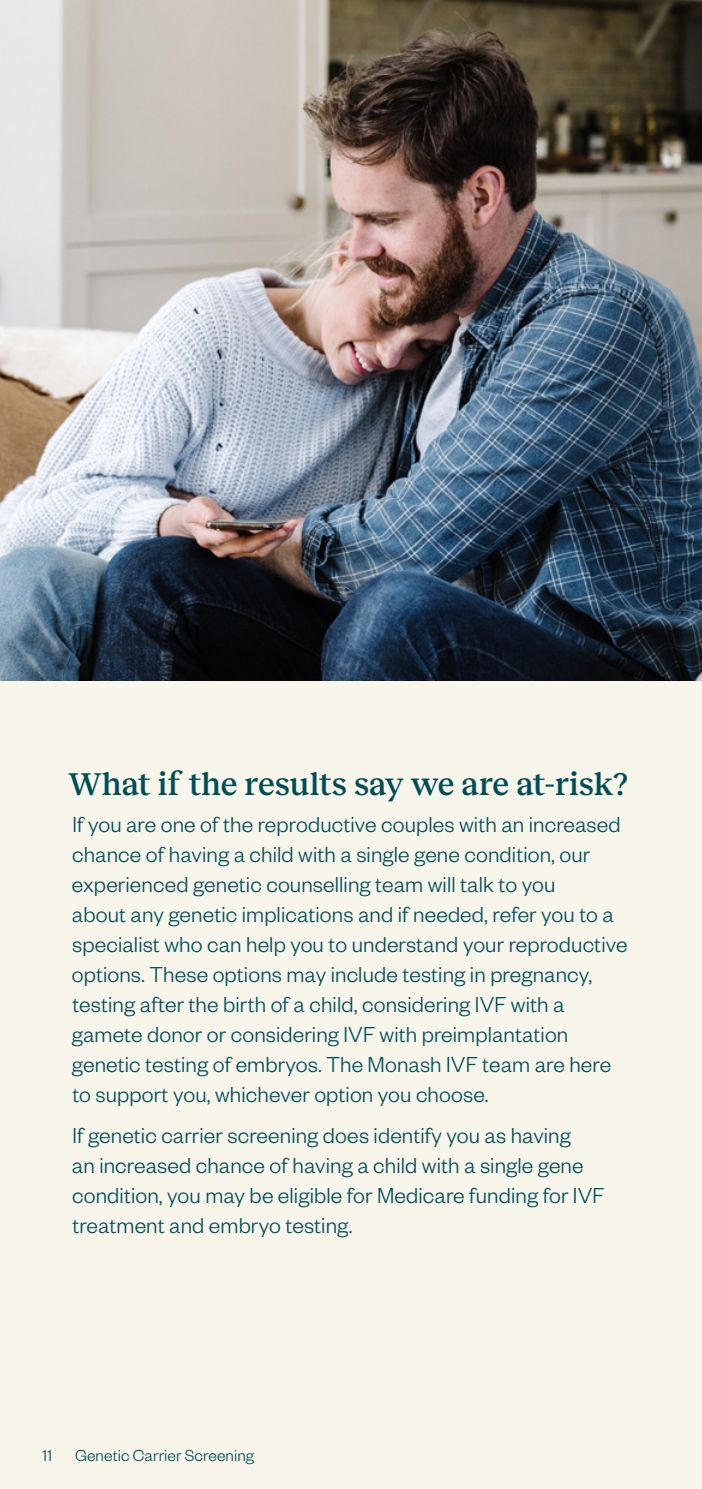
<style>
.page{position:relative;width:702px;height:1489px;background:#fff}
.page>*{position:absolute;margin:0;border:0;box-sizing:border-box;transform-origin:0 0}
._02__Heading{font:500 32.5px "Reckless";letter-spacing:-.005em;color:#004d56}
._05A__Body_copy{font:300 23.75px/30px "Founders Grotesk";letter-spacing:.005em;color:#004d56}
.t1{font:300 17.5px "Founders Grotesk";letter-spacing:.005em;color:#004d56}
</style>
<div class="page">
<div style="left:0;top:0;width:702px;height:1488px;background:#f8f5eb"></div>
<img style="left:0;top:0;width:702px;height:680px">
<p class="_02__Heading" style="left:69px;top:760px;width:560px">What if the results say we are at-risk?</p>
<p class="_05A__Body_copy" style="left:72px;top:808px;width:557px">If you are one of the reproductive couples with an increased chance of having a child with a single gene condition, our experienced genetic counselling team will talk to you<br>about any genetic implications and if needed, refer you to a specialist who can help you to understand your reproductive options. These options may include testing in pregnancy, testing after the birth of a child, considering IVF with a gamete donor or considering IVF with preimplantation genetic testing of embryos. The Monash IVF team are here to support you, whichever option you choose.</p>
<p class="_05A__Body_copy" style="left:72px;top:1118px;width:534px">If genetic carrier screening does identify you as having<br>an increased chance of having a child with a single gene condition, you may be eligible for Medicare funding for IVF treatment and embryo testing.</p>
<p class="t1" style="left:43px;top:1444px;width:11px">11</p>
<p class="t1" style="left:75px;top:1444px;width:180px">Genetic Carrier Screening</p>
</div>
